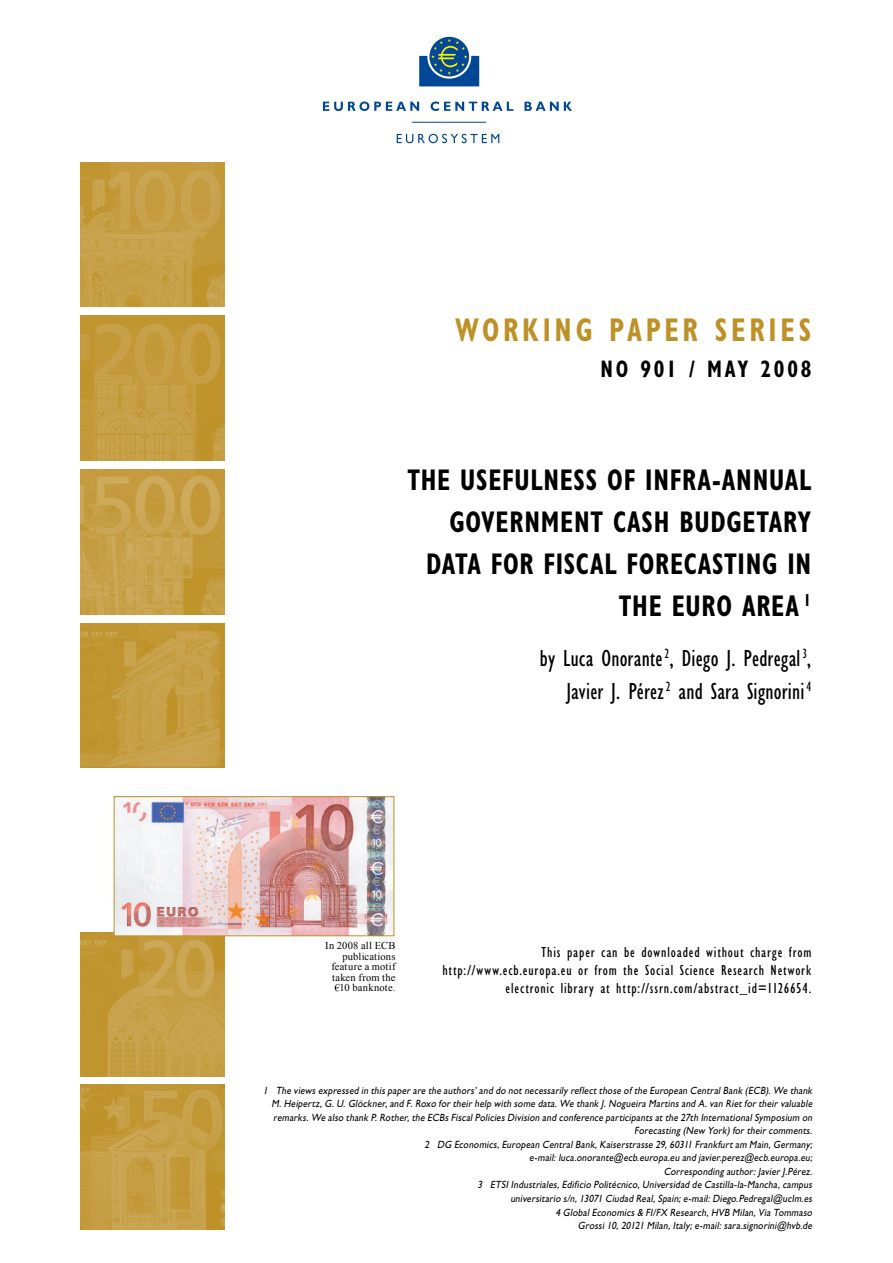
<style>
.page{position:relative;width:893px;height:1263px;background:#fff}
.page>*{position:absolute;margin:0;border:0;box-sizing:border-box;transform-origin:0 0}
.t1{font:700 condensed 33px "Gill Sans Myriad";letter-spacing:.135em;color:#bd9128;scale:.85 1}
.t2{font:700 condensed 30px/42px "Gill Sans Myriad";letter-spacing:.03em;color:#000;text-align:right;scale:.85 1}
.t3{font:condensed 24px/33px "Gill Sans Myriad";letter-spacing:.01em;color:#000;text-align:right;scale:.95 1}
.t4{font:700 condensed 24px "Gill Sans Myriad";letter-spacing:.135em;color:#000;scale:.85 1}
.t5{font:condensed 15px/18px "Gill Sans Myriad";letter-spacing:.06em;color:#000;text-align:right}
.t6{font:italic 10.5px/13.5px "Gill Sans Myriad";letter-spacing:.02em;color:#000;text-align:right;scale:.9 1}
.t7{font:10.5px/10.5px "Times New Roman WGL";letter-spacing:.015em;color:#000;text-align:right}
</style>
<div class="page">
<svg style="left:334px;top:984px;width:6px;height:7px"></svg>
<svg style="left:429px;top:37px;width:40px;height:39px"></svg>
<svg style="left:419px;top:39px;width:60px;height:47px"></svg>
<svg style="left:323px;top:102px;width:96px;height:9px"></svg>
<svg style="left:431px;top:102px;width:82px;height:9px"></svg>
<svg style="left:524px;top:102px;width:48px;height:9px"></svg>
<svg style="left:397px;top:134px;width:102px;height:9px"></svg>
<hr style="left:412px;top:122px;width:74px;height:1px;background:#004796">
<img style="left:80px;top:316px;width:145px;height:144px">
<img style="left:80px;top:469px;width:145px;height:145px">
<img style="left:80px;top:623px;width:145px;height:145px">
<img style="left:80px;top:932px;width:145px;height:144px">
<img style="left:80px;top:1085px;width:145px;height:144px">
<img style="left:80px;top:162px;width:145px;height:145px">
<img style="left:116px;top:798px;width:276px;height:136px">
<div style="left:114px;top:796px;width:280px;height:140px;border:1px solid #bd9128"></div>
<h1 class="t1" style="left:455px;top:318px;width:421px">WORKING PAPER SERIES</h1>
<h3 class="t4" style="left:600px;top:359px;width:250px">NO 901 / MAY 2008</h3>
<h2 class="t2" style="left:407px;top:461px;width:477px">THE USEFULNESS OF INFRA-ANNUAL<br>GOVERNMENT CASH BUDGETARY<br>DATA FOR FISCAL FORECASTING IN<br>THE EURO AREA <sup>1</sup></h2>
<h3 class="t3" style="left:540px;top:644px;width:287px">by Luca Onorante <sup>2</sup>, Diego J. Pedregal <sup>3</sup>,<br>Javier J. Pérez <sup>2</sup> and Sara Signorini <sup>4</sup></h3>
<p class="t7" style="left:325px;top:941px;width:72px">In 2008 all ECB publications feature a motif taken from the<br>10 banknote.</p>
<h3 class="t5" style="left:442px;top:945px;width:370px">This paper can be downloaded without charge from http://www.ecb.europa.eu or from the Social Science Research Network electronic library at http://ssrn.com/abstract_id=1126654.</h3>
<p class="t6" style="left:263px;top:1085px;width:614px">1 The views expressed in this paper are the authors’ and do not necessarily reflect those of the European Central Bank (ECB). We thank M. Heipertz, G. U. Glöckner, and F. Roxo for their help with some data. We thank J . Nogueira Martins and A. van Riet for their valuable remarks. We also thank P. Rother, the ECBs Fiscal Policies Division and conference participants at the 27th International Symposium on Forecasting (New York) for their comments.<br>2 DG Economics, European Central Bank, Kaiserstrasse 29, 60311 Frankfurt am Main, Germany;<br>e-mail: luca.onorante@ecb.europa.eu and javier.perez@ecb.europa.eu;<br>Corresponding author: Javier J.Pérez.<br>3 ETSI Industriales, Edificio Politécnico, Universidad de Castilla-la-Mancha, campus<br>universitario s/n, 13071 Ciudad Real, Spain; e-mail: Diego.Pedregal@uclm.es<br>4 Global Economics &amp; FI/FX Research, HVB Milan, Via Tommaso<br>Grossi 10, 20121 Milan, Italy; e-mail: sara.signorini@hvb.de</p>
</div>
